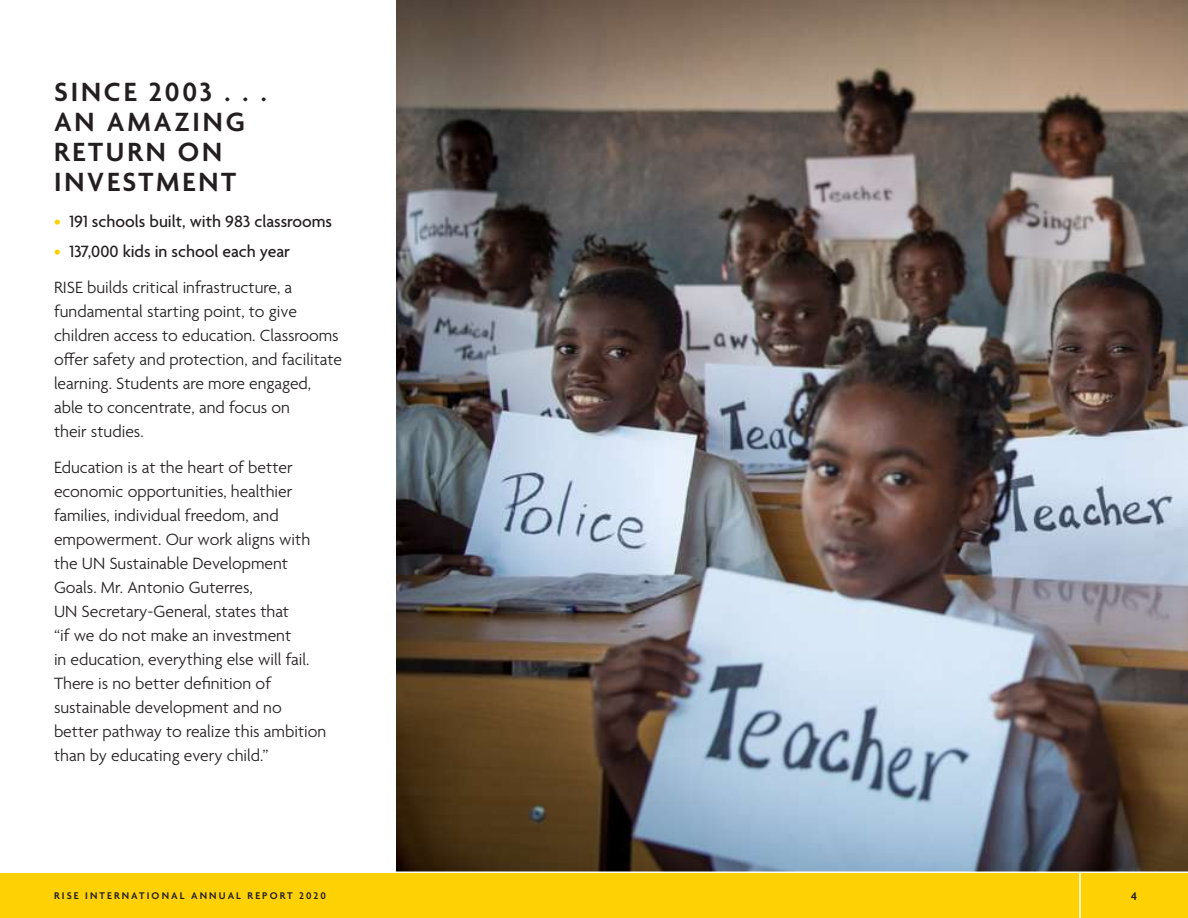
<style>
.page{position:relative;width:1188px;height:918px;background:#fff}
.page>*{position:absolute;margin:0;border:0;box-sizing:border-box;transform-origin:0 0}
.t1{font:600 28.5px/30px "Agenda";letter-spacing:.1em;color:#231f20}
.t2{font:300 17.7px/24px "Agenda";color:#231f20}
.t3{font:500 17.7px "Agenda";color:#231f20}
.t4{font:600 12px "Agenda";color:#231f20}
.t5{font:600 10.5px "Agenda";letter-spacing:.2em;color:#231f20}
.s1{color:#fed105}
.s2{font-weight:500;color:#fed105}
.s3{font-weight:500}
</style>
<div class="page">
<img style="left:396px;top:0;width:792px;height:872px">
<div style="left:0;top:873px;width:1188px;height:45px;background:#fed105"></div>
<hr style="left:1079px;top:872px;width:2px;height:46px;background:#fff">
<h1 class="t1" style="left:54px;top:79px;width:214px">SINCE 2003 . . .<br>AN AMAZING<br>RETURN ON<br>INVESTMENT</h1>
<p class="t3" style="left:54px;top:212px;width:280px"><span class="s1">•</span> 191 schools built, with 983 classrooms</p>
<p class="t2" style="left:54px;top:235px;width:240px;line-height:36px"><span class="s2">•</span> <span class="s3">137,000 kids in school each year<br></span>RISE builds critical infrastructure, a</p>
<p class="t2" style="left:54px;top:301px;width:289px">fundamental starting point, to give children access to education. Classrooms offer safety and protection, and facilitate learning. Students are more engaged, able to concentrate, and focus on<br>their studies.</p>
<p class="t2" style="left:54px;top:457px;width:274px">Education is at the heart of better economic opportunities, healthier families, individual freedom, and empowerment. Our work aligns with the UN Sustainable Development Goals. Mr. Antonio Guterres,<br>UN Secretary-General, states that<br>“if we do not make an investment<br>in education, everything else will fail.<br>There is no better definition of sustainable development and no better pathway to realize this ambition than by educating every child.”</p>
<p class="t5" style="left:54px;top:890px;width:273px">RISE INTERNATIONAL ANNUAL REPORT 2020</p>
<p class="t4" style="left:1131px;top:889px;width:7px">4</p>
</div>
